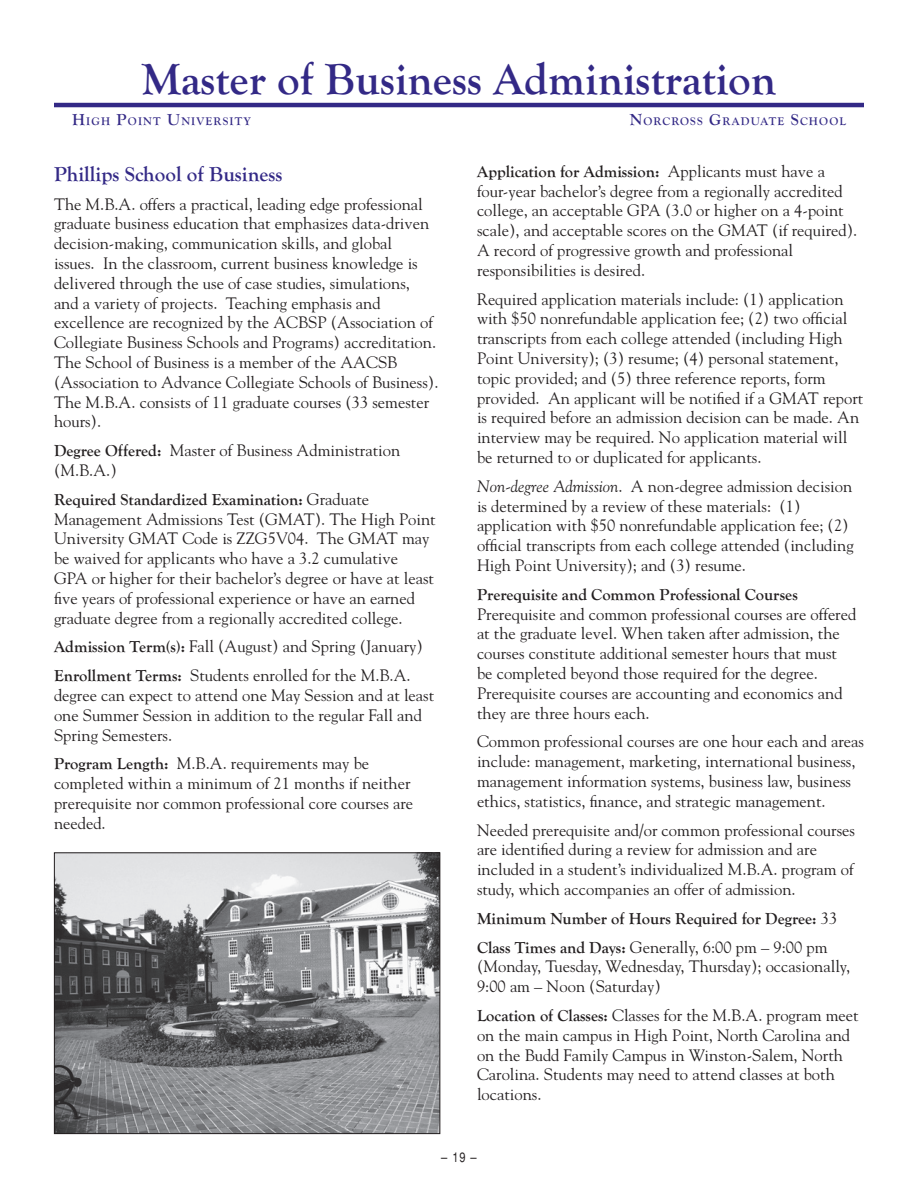
<style>
.page{position:relative;width:918px;height:1188px;background:#fff}
.page>*{position:absolute;margin:0;border:0;box-sizing:border-box;transform-origin:0 0}
.t1{font:700 45px "Goudy Old Style T";color:#332986}
.t2{font:700 21px "Goudy Old Style T";color:#332986}
.t3{font:16.5px/19.8px "Goudy";color:#231f20}
.t4{font:700 16.5px "Goudy Old Style T";color:#231f20}
.t5{font:condensed 13.5px "Helvetica";color:#231f20}
.t6{font:700 11.55px "Goudy Old Style T";letter-spacing:.1em;color:#332986}
.s1{font-size:16.5px}
.s2{font-family:"Goudy Old Style T";font-weight:700}
.s3{font-family:"Goudy";font-weight:400}
.s4{font-style:italic}
</style>
<div class="page">
<hr style="left:54px;top:103px;width:810px;height:4px;background:#332986">
<img style="left:56px;top:854px;width:382px;height:278px">
<div style="left:54px;top:852px;width:386px;height:282px;border:1px solid #231f20"></div>
<h1 class="t1" style="left:142px;top:54px;width:636px">Master of Business Administration</h1>
<p class="t6" style="left:72px;top:115px;width:180px"><span class="s1">H</span>igh <span class="s1">P</span>oint <span class="s1">U</span>niversity</p>
<p class="t6" style="left:630px;top:115px;width:218px"><span class="s1">N</span>orcross <span class="s1">G</span>raduate <span class="s1">S</span>chool</p>
<p class="t2" style="left:54px;top:162px;width:230px">Phillips School of Business</p>
<p class="t3" style="left:54px;top:193px;width:386px">The M.B.A. offers a practical, leading edge professional graduate business education that emphasizes data-driven decision-making, communication skills, and global<br>issues. In the classroom, current business knowledge is delivered through the use of case studies, simulations, and a variety of projects. Teaching emphasis and excellence are recognized by the ACBSP (Association of Collegiate Business Schools and Programs) accreditation.<br>The School of Business is a member of the AACSB (Association to Advance Collegiate Schools of Business).<br>The M.B.A. consists of 11 graduate courses (33 semester hours).</p>
<p class="t3" style="left:54px;top:440px;width:348px"><span class="s2">Degree Offered:</span> Master of Business Administration (M.B.A.)</p>
<p class="t4" style="left:54px;top:490px;width:317px">Required Standardized Examination: <span class="s3">Graduate</span></p>
<p class="t3" style="left:54px;top:508px;width:383px">Management Admissions Test (GMAT). The High Point University GMAT Code is ZZG5V04. The GMAT may be waived for applicants who have a 3.2 cumulative GPA or higher for their bachelor’s degree or have at least five years of professional experience or have an earned graduate degree from a regionally accredited college.</p>
<p class="t3" style="left:54px;top:632px;width:370px;line-height:28.8px"><span class="s2">Admission Term(s):</span> Fall (August) and Spring (January)<br><span class="s2">Enrollment Terms:</span> Students enrolled for the M.B.A.</p>
<p class="t3" style="left:54px;top:685px;width:382px">degree can expect to attend one May Session and at least one Summer Session in addition to the regular Fall and<br>Spring Semesters.</p>
<p class="t3" style="left:54px;top:753px;width:361px"><span class="s2">Program Length:</span> M.B.A. requirements may be completed within a minimum of 21 months if neither prerequisite nor common professional core courses are needed.</p>
<p class="t4" style="left:477px;top:162px;width:350px">Application for Admission: <span class="s3">Applicants must have a</span></p>
<p class="t3" style="left:477px;top:180px;width:382px">four-year bachelor’s degree from a regionally accredited college, an acceptable GPA (3.0 or higher on a 4-point scale), and acceptable scores on the GMAT (if required).<br>A record of progressive growth and professional responsibilities is desired.</p>
<p class="t3" style="left:477px;top:288px;width:388px">Required application materials include: (1) application with $50 nonrefundable application fee; (2) two official transcripts from each college attended (including High Point University); (3) resume; (4) personal statement, topic provided; and (5) three reference reports, form provided. An applicant will be notified if a GMAT report is required before an admission decision can be made. An interview may be required. No application material will be returned to or duplicated for applicants.</p>
<p class="t3" style="left:477px;top:476px;width:378px"><span class="s4">Non-degree Admission</span>. A non-degree admission decision is determined by a review of these materials: (1) application with $50 nonrefundable application fee; (2) official transcripts from each college attended (including High Point University); and (3) resume.</p>
<p class="t4" style="left:477px;top:585px;width:322px">Prerequisite and Common Professional Courses</p>
<p class="t3" style="left:477px;top:603px;width:381px">Prerequisite and common professional courses are offered at the graduate level. When taken after admission, the courses constitute additional semester hours that must be completed beyond those required for the degree.<br>Prerequisite courses are accounting and economics and they are three hours each.</p>
<p class="t3" style="left:477px;top:731px;width:388px">Common professional courses are one hour each and areas include: management, marketing, international business, management information systems, business law, business ethics, statistics, finance, and strategic management.</p>
<p class="t3" style="left:477px;top:819px;width:380px">Needed prerequisite and/or common professional courses are identified during a review for admission and are included in a student’s individualized M.B.A. program of study, which accompanies an offer of admission.</p>
<p class="t4" style="left:477px;top:909px;width:362px">Minimum Number of Hours Required for Degree: <span class="s3">33</span></p>
<p class="t3" style="left:477px;top:936px;width:375px"><span class="s2">Class Times and Days:</span> Generally, 6:00 pm – 9:00 pm (Monday, Tuesday, Wednesday, Thursday); occasionally,<br>9:00 am – Noon (Saturday)</p>
<p class="t3" style="left:477px;top:1005px;width:383px"><span class="s2">Location of Classes:</span> Classes for the M.B.A. program meet on the main campus in High Point, North Carolina and on the Budd Family Campus in Winston-Salem, North Carolina. Students may need to attend classes at both locations.</p>
<p class="t5" style="left:441px;top:1149px;width:37px">– 19 –</p>
</div>
